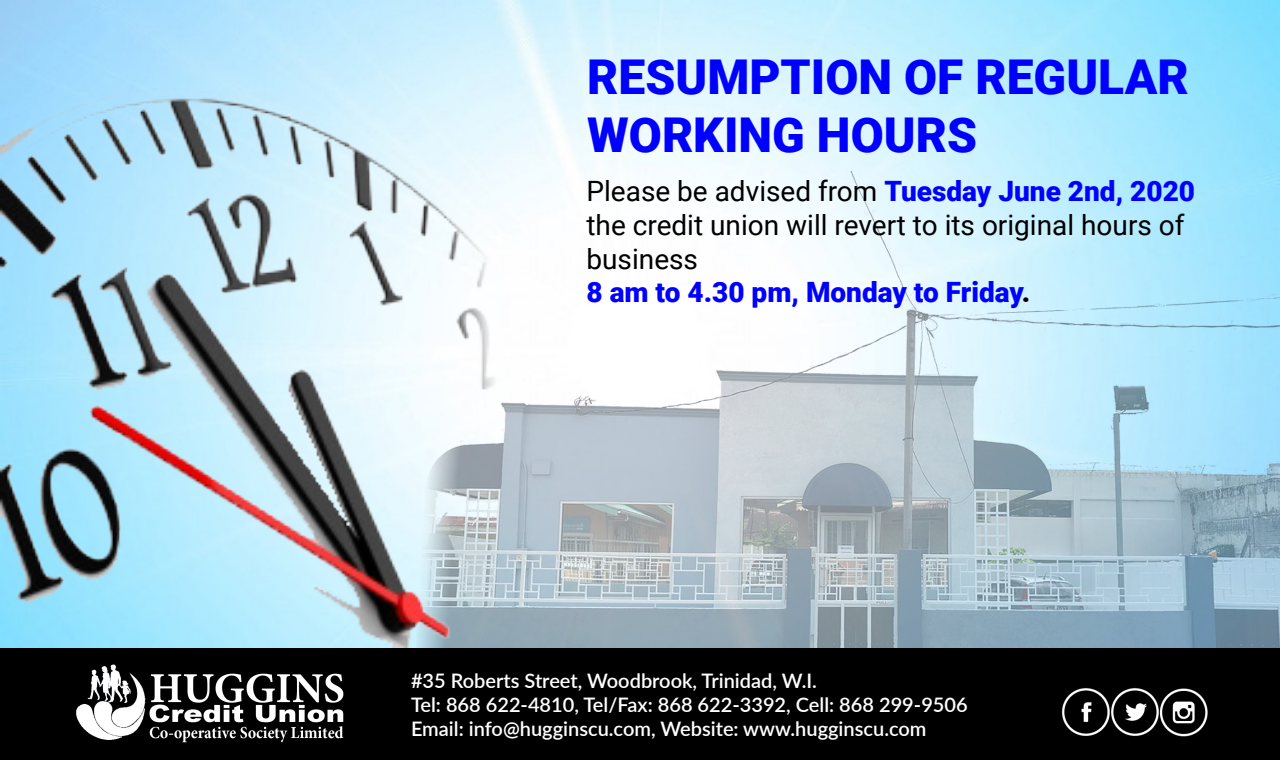
<style>
.page{position:relative;width:1280px;height:760px;background:#fff}
.page>*{position:absolute;margin:0;border:0;box-sizing:border-box;transform-origin:0 0}
.t1{font:900 48px "Roboto";color:#00f}
.t2{font:28px/33.6px "Roboto";color:#000}
.t3{font:900 28px "Roboto";color:#00f}
.t4{font:600 20px "Lato";color:#fff}
.s1{font-weight:900;color:#00f}
.s2{color:#000}
</style>
<div class="page">
<img style="left:417px;top:172px;width:863px;height:476px">
<div style="left:0;top:648px;width:1280px;height:112px;background:#000"></div>
<img style="left:76px;top:664px;width:268px;height:79px">
<img style="left:1061px;top:688px;width:147px;height:49px">
<img style="left:0;top:61px;width:510px;height:586px">
<p class="t1" style="left:587px;top:44px;width:603px">RESUMPTION OF REGULAR</p>
<p class="t1" style="left:587px;top:101px;width:391px">WORKING HOURS</p>
<p class="t2" style="left:586px;top:174px;width:610px">Please be advised from <span class="s1">Tuesday June 2nd, 2020 </span>the credit union will revert to its original hours of business</p>
<p class="t3" style="left:586px;top:273px;width:445px">8 am to 4.30 pm, Monday to Friday<span class="s2">.</span></p>
<p class="t4" style="left:411px;top:666px;width:407px">#35 Roberts Street, Woodbrook, Trinidad, W.I.</p>
<p class="t4" style="left:411px;top:690px;width:558px">Tel: 868 622-4810, Tel/Fax: 868 622-3392, Cell: 868 299-9506</p>
<p class="t4" style="left:411px;top:714px;width:517px">Email: info@hugginscu.com, Website: www.hugginscu.com</p>
</div>
